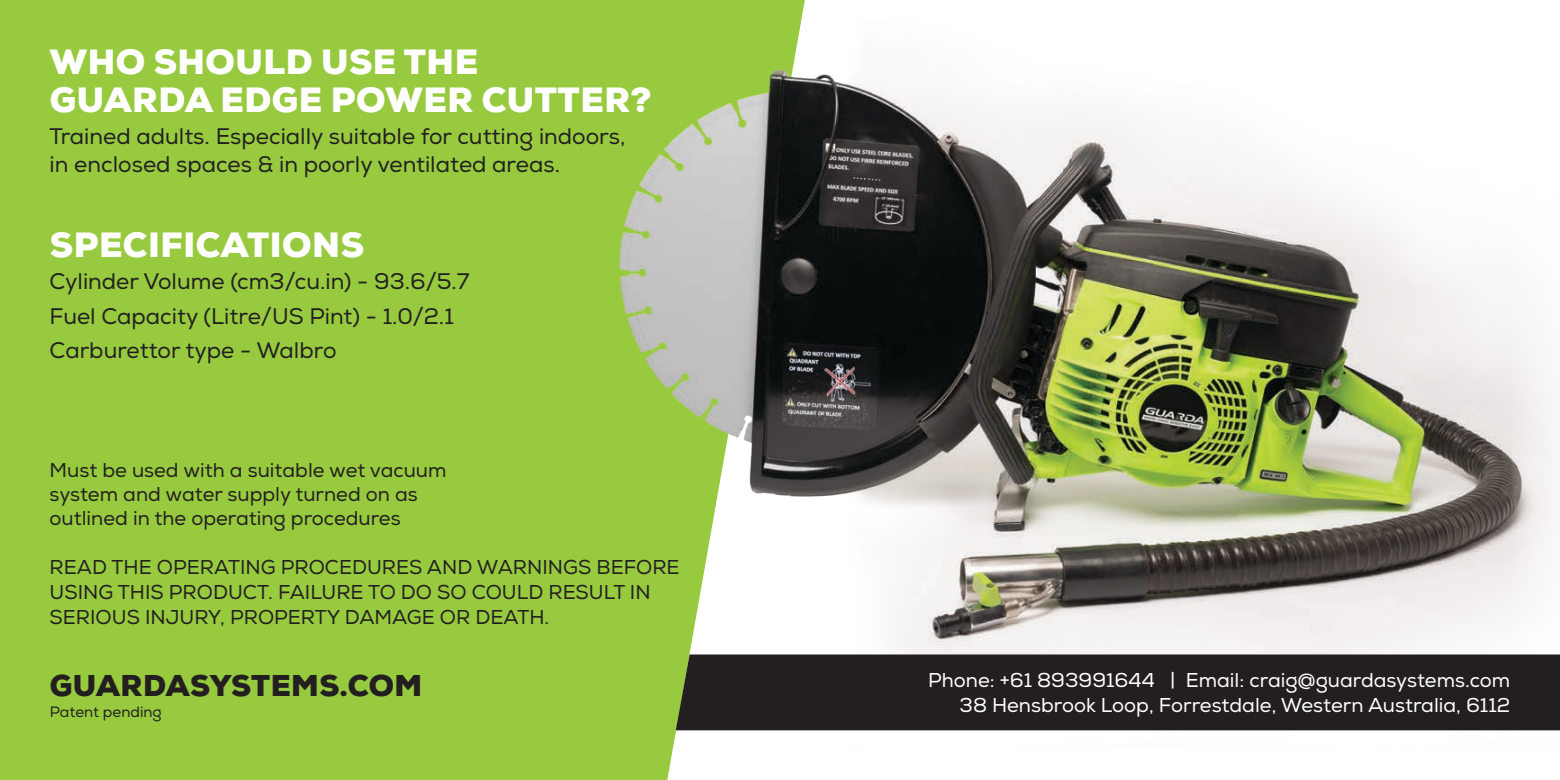
<style>
.page{position:relative;width:1560px;height:780px;background:#fff}
.page>*{position:absolute;margin:0;border:0;box-sizing:border-box;transform-origin:0 0}
.t1{font:900 35px/37.5px "Nexa";letter-spacing:.015em;color:#fff}
.t2{font:900 30px "Nexa";letter-spacing:.01em;color:#231f20}
.t3{font:22.5px/34.5px "Nexa";color:#231f20}
.t4{font:20px/24px "Nexa";color:#231f20}
.t5{font:20px/25px "Nexa";color:#fff;text-align:right}
.t6{font:15px "Nexa";color:#231f20}
</style>
<div class="page">
<div style="left:0;top:0;width:673px;height:780px;background:#97ca3e"></div>
<img style="left:409px;top:0;width:1150px;height:749px">
<div style="left:675px;top:654px;width:884px;height:76px;background:#231f20"></div>
<h1 class="t1" style="left:50px;top:43px;width:603px">WHO SHOULD USE THE<br>GUARDA EDGE POWER CUTTER?</h1>
<p class="t3" style="left:50px;top:123px;width:577px;line-height:27.5px">Trained adults. Especially suitable for cutting indoors, in enclosed spaces &amp; in poorly ventilated areas.</p>
<h1 class="t1" style="left:50px;top:226px;width:315px">SPECIFICATIONS</h1>
<p class="t3" style="left:50px;top:265px;width:421px">Cylinder Volume (cm3/cu.in) - 93.6/5.7<br>Fuel Capacity (Litre/US Pint) - 1.0/2.1<br>Carburettor type - Walbro</p>
<p class="t4" style="left:50px;top:458px;width:398px">Must be used with a suitable wet vacuum system and water supply turned on as outlined in the operating procedures</p>
<p class="t4" style="left:50px;top:554px;width:631px;line-height:25px">READ THE OPERATING PROCEDURES AND WARNINGS BEFORE<br>USING THIS PRODUCT. FAILURE TO DO SO COULD RESULT IN<br>SERIOUS INJURY, PROPERTY DAMAGE OR DEATH.</p>
<h2 class="t2" style="left:50px;top:665px;width:374px">GUARDASYSTEMS.COM</h2>
<p class="t6" style="left:50px;top:702px;width:113px">Patent pending</p>
<p class="t5" style="left:928px;top:667px;width:583px">Phone: +61 893991644 | Email: craig@guardasystems.com<br>38 Hensbrook Loop, Forrestdale, Western Australia, 6112</p>
</div>
